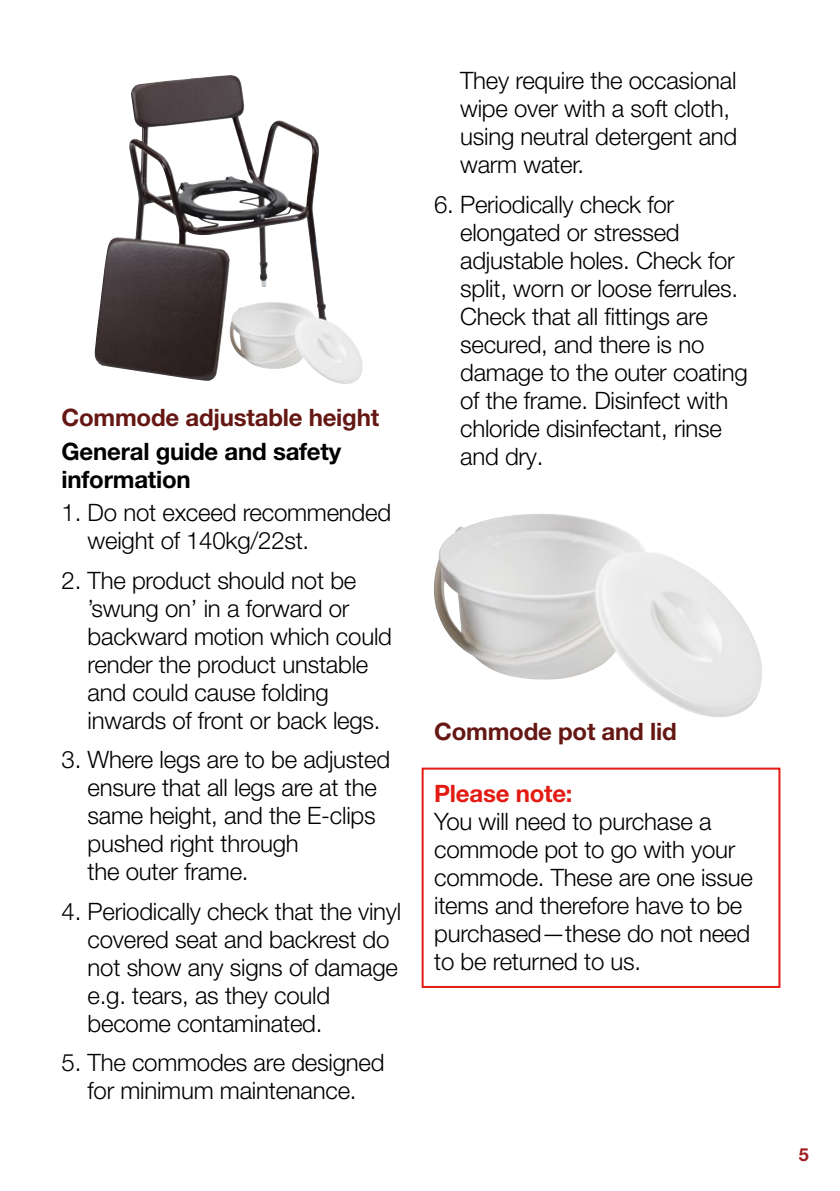
<style>
.page{position:relative;width:840px;height:1191px;background:#fff}
.page>*{position:absolute;margin:0;border:0;box-sizing:border-box;transform-origin:0 0}
.t1{font:300 24px/28px "Helvetica Neue LT Pro";letter-spacing:-.01em;color:#000}
.t2{font:700 24px "Helvetica Neue LT Pro";letter-spacing:-.01em;color:#651714}
.t3{font:700 24px/28px "Helvetica Neue LT Pro";letter-spacing:-.01em;color:#000}
.t4{font:700 24px "Helvetica Neue LT Pro";letter-spacing:-.01em;color:#e41b13}
.t5{font:700 18px "Helvetica Neue LT Pro";color:#9e1e22}
</style>
<div class="page">
<img style="left:433px;top:514px;width:329px;height:203px">
<div style="left:421px;top:767px;width:359px;height:221px;border:2px solid #e41b13"></div>
<img style="left:94px;top:75px;width:136px;height:306px">
<p class="t2" style="left:62px;top:402px;width:319px">Commode adjustable height</p>
<p class="t3" style="left:62px;top:436px;width:281px">General guide and safety information</p>
<p class="t1" style="left:87px;top:498px;width:305px;text-indent:-26px">1. Do not exceed recommended weight of 140kg/22st.</p>
<p class="t1" style="left:87px;top:565px;width:306px;text-indent:-26px">2. The product should not be ’swung on’ in a forward or backward motion which could render the product unstable and could cause folding inwards of front or back legs.</p>
<p class="t1" style="left:87px;top:745px;width:304px;text-indent:-26px">3. Where legs are to be adjusted ensure that all legs are at the same height, and the E-clips pushed right through<br>the outer frame.</p>
<p class="t1" style="left:87px;top:896px;width:315px;text-indent:-26px">4. Periodically check that the vinyl covered seat and backrest do not show any signs of damage e.g. tears, as they could become contaminated.</p>
<p class="t1" style="left:62px;top:1048px;width:324px;text-align:center">5. The commodes are designed for minimum maintenance.</p>
<p class="t1" style="left:460px;top:66px;width:278px">They require the occasional wipe over with a soft cloth, using neutral detergent and warm water.</p>
<p class="t1" style="left:460px;top:190px;width:289px;text-indent:-26px">6. Periodically check for elongated or stressed adjustable holes. Check for split, worn or loose ferrules.<br>Check that all fittings are secured, and there is no damage to the outer coating of the frame. Disinfect with chloride disinfectant, rinse and dry.</p>
<p class="t2" style="left:434px;top:716px;width:244px">Commode pot and lid</p>
<p class="t4" style="left:434px;top:778px;width:140px">Please note:</p>
<p class="t1" style="left:434px;top:807px;width:320px">You will need to purchase a commode pot to go with your commode. These are one issue items and therefore have to be purchased—these do not need to be returned to us.</p>
<p class="t5" style="left:798px;top:1143px;width:12px">5</p>
</div>
